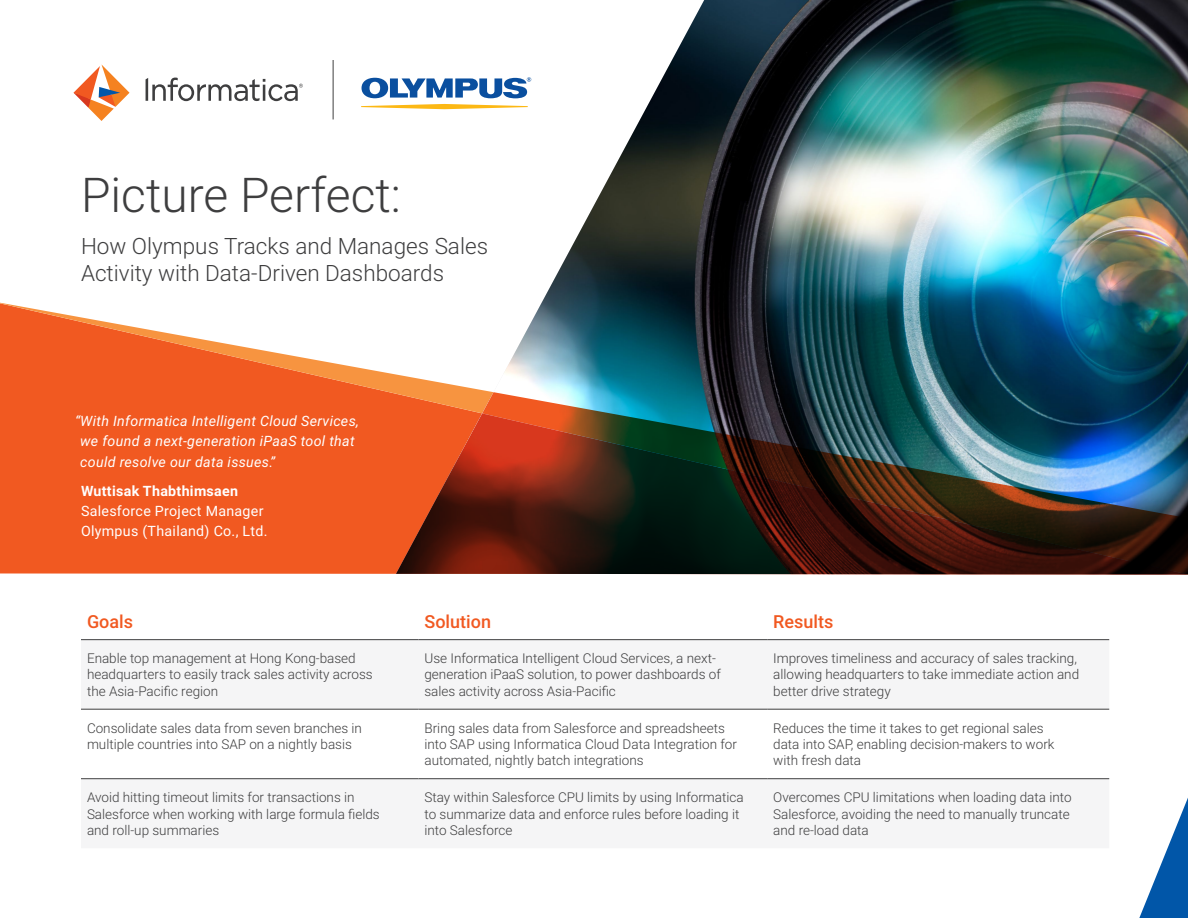
<style>
.page{position:relative;width:1188px;height:918px;background:#fff}
.page>*{position:absolute;margin:0;border:0;box-sizing:border-box;transform-origin:0 0}
.t1{font:300 48px "Roboto";color:#3e3e3f}
.t2{font:300 22.5px/27px "Roboto";color:#3e3e3f}
.t3{font:500 18px "Roboto";color:#f15921}
.t4{font:italic 14.25px/20.2px "Roboto";letter-spacing:.02em;color:#fff}
.t5{font:14.25px/20.2px "Roboto";letter-spacing:.02em;color:#fff}
.t6{font:300 13.5px/16.2px "Roboto";color:#3e3e3f}
.s1{font-weight:700}
</style>
<div class="page">
<svg style="left:1139px;top:798px;width:49px;height:120px"></svg>
<svg style="left:0;top:303px;width:396px;height:271px;background:#f3713f"></svg>
<img style="left:396px;top:0;width:792px;height:413px">
<img style="left:482px;top:392px;width:706px;height:183px">
<img style="left:396px;top:413px;width:792px;height:161px">
<svg style="left:81px;top:640px;width:1028px;height:140px;fill:#f5f5f6"></svg>
<hr style="left:81px;top:639px;width:337px;height:1px;background:#3e3e3f">
<hr style="left:418px;top:639px;width:349px;height:1px;background:#3e3e3f">
<hr style="left:767px;top:639px;width:342px;height:1px;background:#3e3e3f">
<hr style="left:81px;top:709px;width:337px;height:1px;background:#3e3e3f">
<hr style="left:418px;top:709px;width:349px;height:1px;background:#3e3e3f">
<hr style="left:767px;top:709px;width:342px;height:1px;background:#3e3e3f">
<hr style="left:81px;top:778px;width:337px;height:1px;background:#3e3e3f">
<hr style="left:418px;top:778px;width:349px;height:1px;background:#3e3e3f">
<hr style="left:767px;top:778px;width:342px;height:1px;background:#3e3e3f">
<svg style="left:74px;top:64px;width:56px;height:57px"></svg>
<svg style="left:146px;top:78px;width:157px;height:23px"></svg>
<hr style="left:333px;top:60px;width:1px;height:59px;background:#3e3e3f">
<svg style="left:361px;top:104px;width:167px;height:5px"></svg>
<svg style="left:362px;top:77px;width:169px;height:21px"></svg>
<p class="t1" style="left:81px;top:162px;width:321px">Picture Perfect:</p>
<p class="t2" style="left:81px;top:232px;width:409px">How Olympus Tracks and Manages Sales<br>Activity with Data-Driven Dashboards</p>
<p class="t4" style="left:80px;top:410px;width:280px;text-indent:-5px">“With Informatica Intelligent Cloud Services, we found a next-generation iPaaS tool that could resolve our data issues.”</p>
<p class="t5" style="left:81px;top:480px;width:188px"><span class="s1">Wuttisak Thabthimsaen<br></span>Salesforce Project Manager<br>Olympus (Thailand) Co., Ltd.</p>
<p class="t3" style="left:87px;top:609px;width:48px">Goals</p>
<p class="t3" style="left:424px;top:609px;width:68px">Solution</p>
<p class="t3" style="left:773px;top:609px;width:62px">Results</p>
<p class="t6" style="left:87px;top:650px;width:287px">Enable top management at Hong Kong-based headquarters to easily track sales activity across the Asia-Pacific region</p>
<p class="t6" style="left:424px;top:650px;width:298px">Use Informatica Intelligent Cloud Services, a next&shy;generation iPaaS solution, to power dashboards of sales activity across Asia-Pacific</p>
<p class="t6" style="left:773px;top:650px;width:307px">Improves timeliness and accuracy of sales tracking, allowing headquarters to take immediate action and better drive strategy</p>
<p class="t6" style="left:87px;top:719px;width:277px">Consolidate sales data from seven branches in multiple countries into SAP on a nightly basis</p>
<p class="t6" style="left:424px;top:719px;width:314px">Bring sales data from Salesforce and spreadsheets into SAP using Informatica Cloud Data Integration for automated, nightly batch integrations</p>
<p class="t6" style="left:773px;top:719px;width:283px">Reduces the time it takes to get regional sales data into SAP, enabling decision-makers to work with fresh data</p>
<p class="t6" style="left:87px;top:789px;width:294px">Avoid hitting timeout limits for transactions in<br>Salesforce when working with large formula fields and roll-up summaries</p>
<p class="t6" style="left:424px;top:789px;width:321px">Stay within Salesforce CPU limits by using Informatica to summarize data and enforce rules before loading it into Salesforce</p>
<p class="t6" style="left:773px;top:789px;width:300px">Overcomes CPU limitations when loading data into<br>Salesforce, avoiding the need to manually truncate and re-load data</p>
</div>
